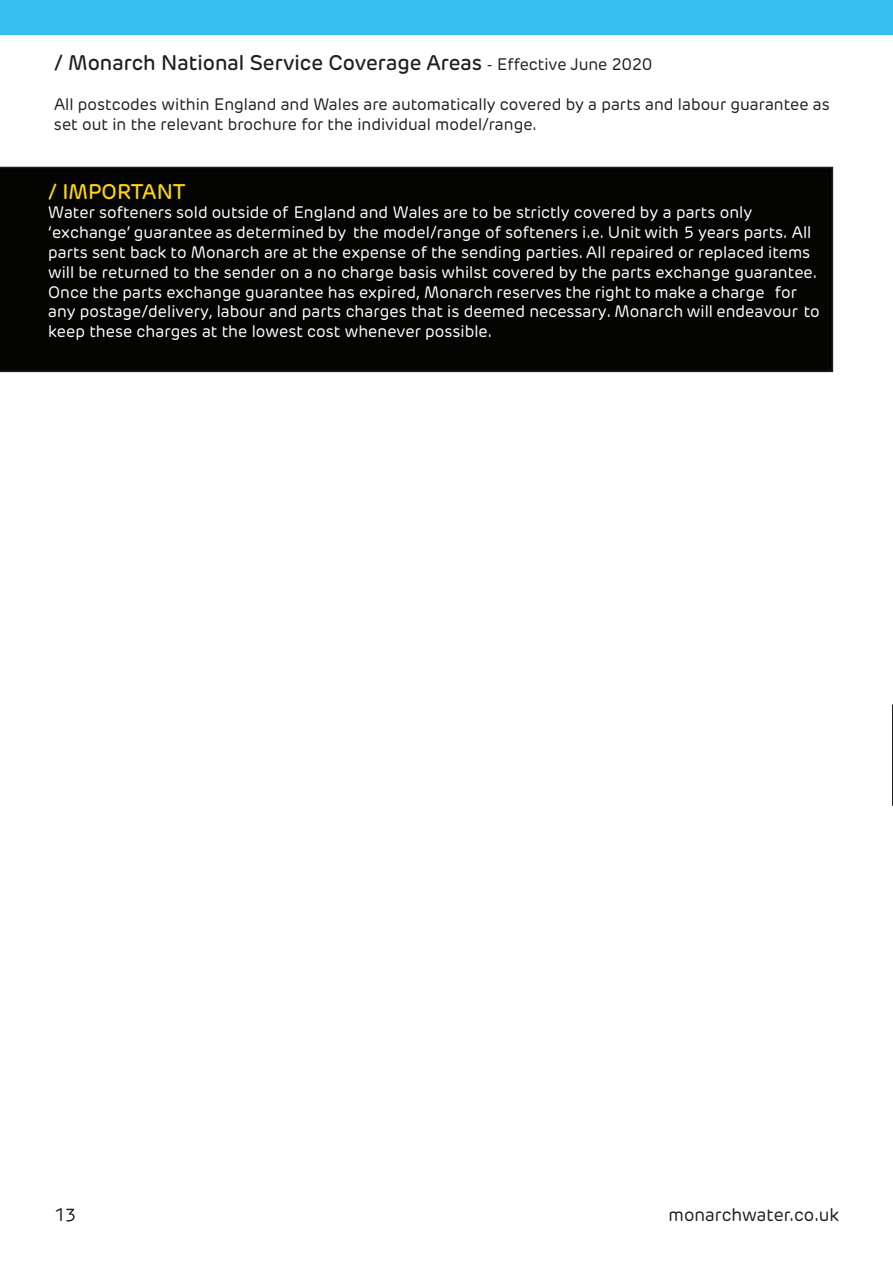
<style>
.page{position:relative;width:893px;height:1263px;background:#fff}
.page>*{position:absolute;margin:0;border:0;box-sizing:border-box;transform-origin:0 0}
.t1{font:500 21px "New Rubrik";color:#231f20}
.t2{font:500 21px "New Rubrik";color:#fcd609}
.t3{font:18px "New Rubrik";color:#231f20}
.t4{font:16.5px/19.8px "New Rubrik";color:#fff}
.t5{font:16.5px/19.8px "New Rubrik";color:#231f20}
.s1{font-weight:400;font-size:16.5px}
</style>
<div class="page">
<div style="left:0;top:167px;width:833px;height:205px;background:#040503"></div>
<svg style="left:685px;top:227px;width:8px;height:11px"></svg>
<svg style="left:892px;top:704px;width:1px;height:102px"></svg>
<svg style="left:66px;top:1209px;width:9px;height:12px"></svg>
<div style="left:0;top:0;width:893px;height:35px;background:#35c0f0"></div>
<p class="t1" style="left:54px;top:50px;width:600px">/ Monarch National Service Coverage Areas <span class="s1">- Effective June 2020</span></p>
<p class="t5" style="left:54px;top:94px;width:777px">All postcodes within England and Wales are automatically covered by a parts and labour guarantee as set out in the relevant brochure for the individual model/range.</p>
<p class="t2" style="left:48px;top:178px;width:139px">/ IMPORTANT</p>
<p class="t4" style="left:48px;top:203px;width:773px">Water softeners sold outside of England and Wales are to be strictly covered by a parts only ‘exchange’ guarantee as determined by the model/range of softeners i.e. Unit with years parts. All parts sent back to Monarch are at the expense of the sending parties. All repaired or replaced items will be returned to the sender on a no charge basis whilst covered by the parts exchange guarantee.<br>Once the parts exchange guarantee has expired, Monarch reserves the right to make a charge for any postage/delivery, labour and parts charges that is deemed necessary. Monarch will endeavour to keep these charges at the lowest cost whenever possible.</p>
<p class="t3" style="left:54px;top:1204px;width:12px">1</p>
<p class="t3" style="left:668px;top:1204px;width:172px">monarchwater.co.uk</p>
</div>
